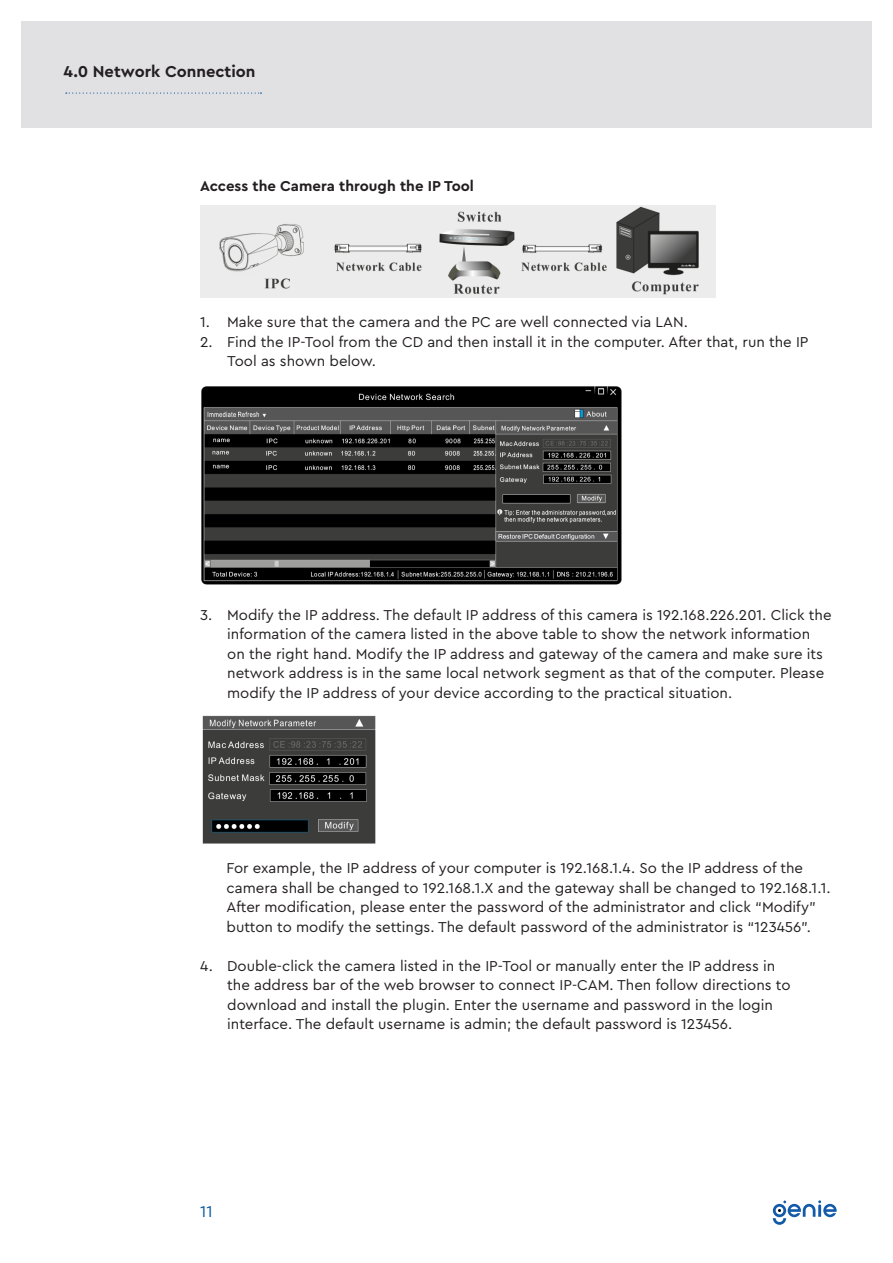
<style>
.page{position:relative;width:893px;height:1263px;background:#fff}
.page>*{position:absolute;margin:0;border:0;box-sizing:border-box;transform-origin:0 0}
.Section_Title{font:700 16.5px "Cera Pro";color:#231f20}
.t1{font:16.5px "Cera Pro";color:#09559e}
.t2{font:15px/19.5px "Cera Pro";color:#231f20}
.t3{font:700 15px "Cera Pro";color:#231f20}
</style>
<div class="page">
<div style="left:21px;top:21px;width:851px;height:107px;background:#e1e1e4"></div>
<svg style="left:773px;top:1200px;width:64px;height:25px"></svg>
<svg style="left:66px;top:93px;width:196px;height:1px"></svg>
<img style="left:200px;top:206px;width:516px;height:91px">
<img style="left:201px;top:387px;width:420px;height:198px">
<img style="left:202px;top:716px;width:173px;height:128px">
<p class="Section_Title" style="left:64px;top:60px;width:193px">4.0 Network Connection</p>
<p class="t3" style="left:200px;top:176px;width:275px">Access the Camera through the IP Tool</p>
<p class="t2" style="left:200px;top:312px;width:489px">1. Make sure that the camera and the PC are well connected via LAN.</p>
<p class="t2" style="left:227px;top:331px;width:583px;text-indent:-27px">2. Find the IP-Tool from the CD and then install it in the computer. After that, run the IP<br>Tool as shown below.</p>
<p class="t2" style="left:227px;top:604px;width:606px;text-indent:-27px">3. Modify the IP address. The default IP address of this camera is 192.168.226.201. Click the information of the camera listed in the above table to show the network information<br>on the right hand. Modify the IP address and gateway of the camera and make sure its network address is in the same local network segment as that of the computer. Please modify the IP address of your device according to the practical situation.</p>
<p class="t2" style="left:227px;top:858px;width:605px">For example, the IP address of your computer is 192.168.1.4. So the IP address of the camera shall be changed to 192.168.1.X and the gateway shall be changed to 192.168.1.1.<br>After modification, please enter the password of the administrator and click “Modify” button to modify the settings. The default password of the administrator is “123456”.</p>
<p class="t2" style="left:227px;top:955px;width:565px;text-indent:-27px">4. Double-click the camera listed in the IP-Tool or manually enter the IP address in the address bar of the web browser to connect IP-CAM. Then follow directions to download and install the plugin. Enter the username and password in the login interface. The default username is admin; the default password is 123456.</p>
<p class="t1" style="left:200px;top:1200px;width:14px">11</p>
</div>
